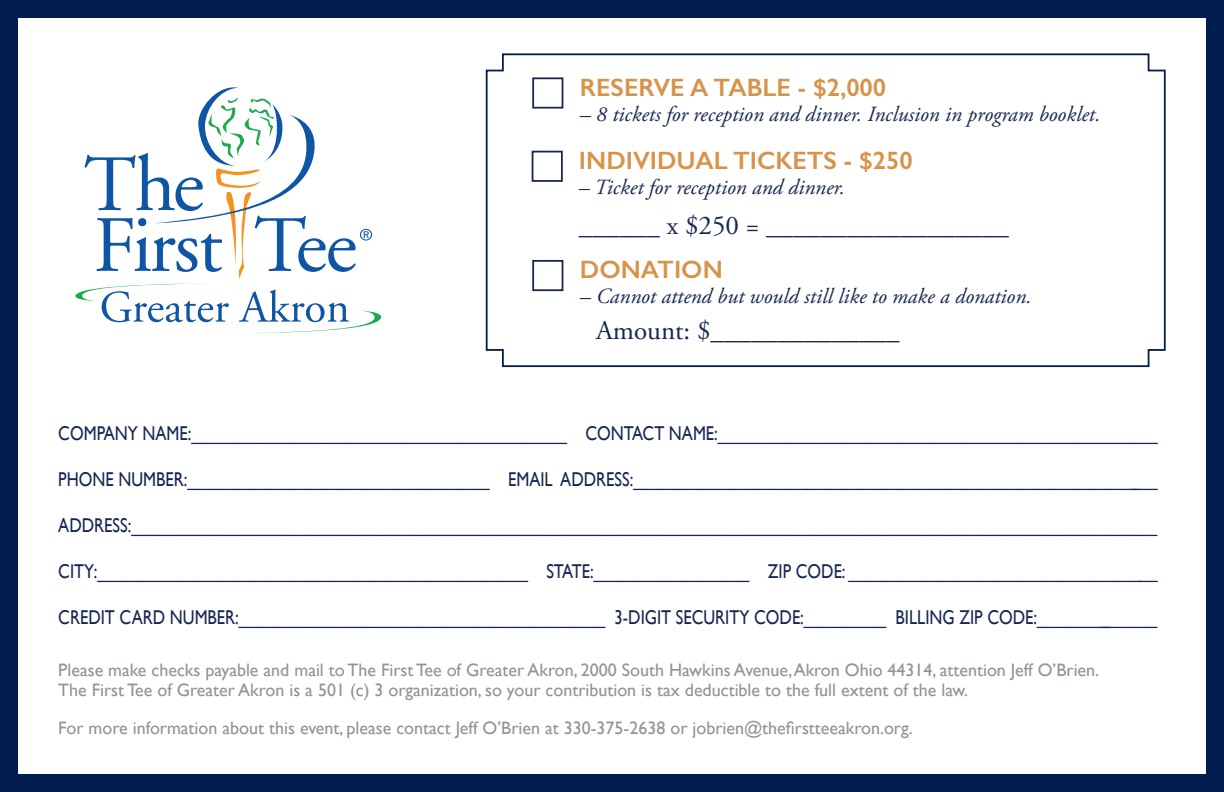
<style>
.page{position:relative;width:1224px;height:792px;background:#001d4e}
.page>*{position:absolute;margin:0;border:0;box-sizing:border-box;transform-origin:0 0}
.t1{font:27px "Adobe Garamond Pro";color:#162751}
.t2{font:600 25.2px "Gill Sans";color:#d7934a}
.t3{font:italic 21.6px "Adobe Garamond Pro";color:#162751}
.t4{font:20px "Gill Sans";color:#162751;scale:.83 1}
.t5{font:18px/20px "Gill Sans";color:#919396}
</style>
<div class="page">
<div style="left:18px;top:18px;width:1188px;height:756px;background:#fff"></div>
<svg style="left:75px;top:87px;width:306px;height:246px"></svg>
<svg style="left:485px;top:53px;width:681px;height:315px"></svg>
<p class="t2" style="left:580px;top:72px;width:308px">RESERVE A TABLE - $2,000</p>
<p class="t3" style="left:580px;top:101px;width:522px">– 8 tickets for reception and dinner. Inclusion in program booklet.</p>
<p class="t2" style="left:579px;top:145px;width:335px">INDIVIDUAL TICKETS - $250</p>
<p class="t3" style="left:579px;top:174px;width:268px">– Ticket for reception and dinner.</p>
<h1 class="t1" style="left:579px;top:209px;width:432px">______ x $250 = __________________</h1>
<p class="t2" style="left:580px;top:254px;width:144px">DONATION</p>
<p class="t3" style="left:580px;top:284px;width:453px">– Cannot attend but would still like to make a donation.</p>
<h1 class="t1" style="left:596px;top:315px;width:305px">Amount: $______________</h1>
<p class="t4" style="left:58px;top:421px;width:1326px">COMPANY NAME:_________________________________________ CONTACT NAME:________________________________________________</p>
<p class="t4" style="left:58px;top:467px;width:1326px">PHONE NUMBER:_________________________________ EMAIL ADDRESS:__________________________________________________________</p>
<p class="t4" style="left:58px;top:513px;width:1326px">ADDRESS:________________________________________________________________________________________________________________</p>
<p class="t4" style="left:58px;top:559px;width:1326px">CITY:_______________________________________________ STATE:_________________ ZIP CODE: __________________________________</p>
<p class="t4" style="left:58px;top:605px;width:1326px">CREDIT CARD NUMBER:________________________________________ 3-DIGIT SECURITY CODE:_________ BILLING ZIP CODE:______________</p>
<p class="t5" style="left:58px;top:660px;width:1042px">Please make checks payable and mail to The First Tee of Greater Akron, 2000 South Hawkins Avenue, Akron Ohio 44314, attention Jeff O’Brien.<br>The First Tee of Greater Akron is a 501 (c) 3 organization, so your contribution is tax deductible to the full extent of the law.</p>
<p class="t5" style="left:58px;top:718px;width:856px">For more information about this event, please contact Jeff O’Brien at 330-375-2638 or jobrien@thefirstteeakron.org.</p>
</div>
